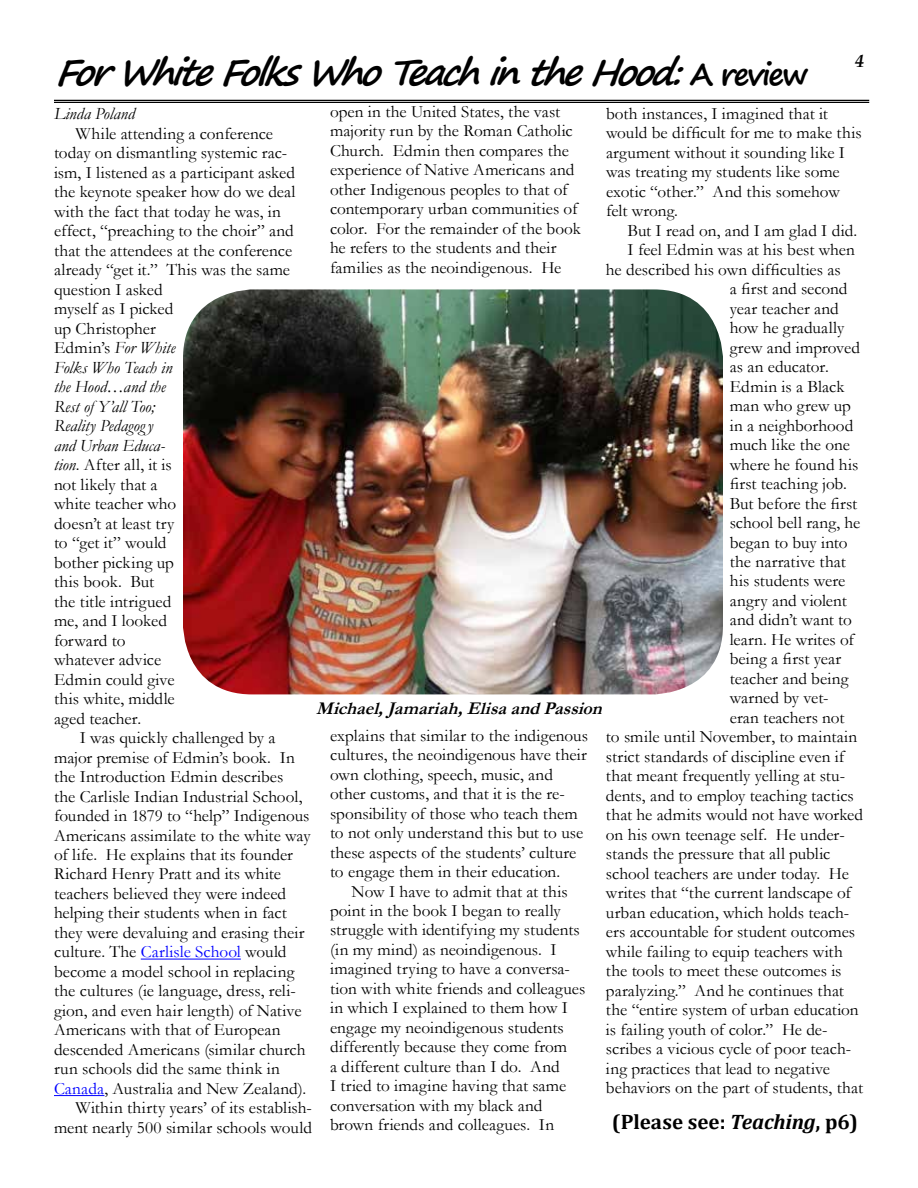
<style>
.page{position:relative;width:918px;height:1188px;background:#fff}
.page>*{position:absolute;margin:0;border:0;box-sizing:border-box;transform-origin:0 0}
.t1{font:italic 700 36px "Segoe Print";color:#000}
.t2{font:700 21px "Cambria";color:#000}
.t3{font:italic 700 18px "Garamond";color:#000}
.t4{font:italic 700 18px "Book Antiqua";color:#000}
.t5{font:17.25px/19.5px "Garamond";color:#000}
.t6{font:italic 17.25px "Garamond";letter-spacing:-.005em;color:#000}
.s1{font-style:normal;font-size:30px}
.s2{font-style:italic}
.s3{color:#00f}
</style>
<div class="page">
<hr style="left:54px;top:100px;width:815px;height:1px;background:#000">
<hr style="left:54px;top:102px;width:815px;height:1px;background:#000">
<hr style="left:141px;top:959px;width:100px;height:1px;background:#00f">
<hr style="left:54px;top:1095px;width:50px;height:1px;background:#00f">
<img style="left:183px;top:289px;width:540px;height:405px">
<h1 class="t1" style="left:56px;top:39px;width:754px">ForWhiteFolksWhoTeachintheHood:<span class="s1">A r e v i e w</span></h1>
<p class="t4" style="left:855px;top:49px;width:10px">4</p>
<p class="t5" style="left:330px;top:101px;width:252px">open in the United States, the vast majority run by the Roman Catholic Church. Edmin then compares the experience of Native Americans and other Indigenous peoples to that of contemporary urban communities of color. For the remainder of the book he refers to the students and their families as the neoindigenous. He</p>
<p class="t5" style="left:606px;top:103px;width:257px">both instances, I imagined that it would be difficult for me to make this argument without it sounding like I was treating my students like some exotic “other.” And this somehow felt wrong.</p>
<p class="t5" style="left:628px;top:220px;width:231px">But I read on, and I am glad I did.</p>
<p class="t5" style="left:628px;top:240px;width:229px">I feel Edmin was at his best when</p>
<p class="t5" style="left:606px;top:259px;width:236px">he described his own difficulties as</p>
<p class="t5" style="left:730px;top:279px;width:119px">a first and second</p>
<p class="t5" style="left:730px;top:298px;width:110px">year teacher and</p>
<p class="t5" style="left:730px;top:317px;width:116px">how he gradually</p>
<p class="t5" style="left:730px;top:337px;width:132px">grew and improved</p>
<p class="t5" style="left:730px;top:356px;width:101px">as an educator.</p>
<p class="t5" style="left:730px;top:376px;width:116px">Edmin is a Black</p>
<p class="t5" style="left:730px;top:395px;width:123px">man who grew up</p>
<p class="t5" style="left:730px;top:415px;width:125px">in a neighborhood</p>
<p class="t5" style="left:730px;top:434px;width:122px">much like the one</p>
<p class="t5" style="left:730px;top:454px;width:130px">where he found his</p>
<p class="t5" style="left:730px;top:473px;width:119px">first teaching job.</p>
<p class="t5" style="left:730px;top:493px;width:129px">But before the first</p>
<p class="t5" style="left:730px;top:512px;width:132px">school bell rang, he</p>
<p class="t5" style="left:730px;top:532px;width:119px">began to buy into</p>
<p class="t5" style="left:730px;top:551px;width:118px">the narrative that</p>
<p class="t5" style="left:730px;top:571px;width:117px">his students were</p>
<p class="t5" style="left:730px;top:590px;width:119px">angry and violent</p>
<p class="t5" style="left:730px;top:610px;width:124px">and didn’t want to</p>
<p class="t5" style="left:730px;top:629px;width:126px">learn. He writes of</p>
<p class="t5" style="left:730px;top:649px;width:113px">being a first year</p>
<p class="t5" style="left:730px;top:668px;width:120px">teacher and being</p>
<p class="t5" style="left:730px;top:688px;width:100px">warned by vet-</p>
<p class="t5" style="left:730px;top:707px;width:116px">eran teachers not</p>
<p class="t5" style="left:606px;top:727px;width:253px">to smile until November, to maintain</p>
<p class="t5" style="left:606px;top:746px;width:240px">strict standards of discipline even if</p>
<p class="t5" style="left:606px;top:766px;width:241px">that meant frequently yelling at stu-</p>
<p class="t5" style="left:606px;top:785px;width:249px">dents, and to employ teaching tactics</p>
<p class="t5" style="left:606px;top:805px;width:259px">that he admits would not have worked</p>
<p class="t5" style="left:606px;top:824px;width:240px">on his own teenage self. He under-</p>
<p class="t5" style="left:606px;top:844px;width:226px">stands the pressure that all public</p>
<p class="t5" style="left:606px;top:863px;width:244px">school teachers are under today. He</p>
<p class="t5" style="left:606px;top:883px;width:247px">writes that “the current landscape of</p>
<p class="t5" style="left:606px;top:902px;width:245px">urban education, which holds teach-</p>
<p class="t5" style="left:606px;top:922px;width:251px">ers accountable for student outcomes</p>
<p class="t5" style="left:606px;top:941px;width:238px">while failing to equip teachers with</p>
<p class="t5" style="left:606px;top:961px;width:237px">the tools to meet these outcomes is</p>
<p class="t5" style="left:606px;top:980px;width:239px">paralyzing.” And he continues that</p>
<p class="t5" style="left:606px;top:1000px;width:254px">the “entire system of urban education</p>
<p class="t5" style="left:606px;top:1019px;width:223px">is failing youth of color.” He de-</p>
<p class="t5" style="left:606px;top:1039px;width:247px">scribes a vicious cycle of poor teach-</p>
<p class="t5" style="left:606px;top:1058px;width:226px">ing practices that lead to negative</p>
<p class="t5" style="left:606px;top:1078px;width:259px">behaviors on the part of students, that</p>
<p class="t6" style="left:54px;top:102px;width:82px">Linda Poland</p>
<p class="t5" style="left:54px;top:123px;width:243px;text-indent:22px">While attending a conference today on dismantling systemic rac&shy;ism, I listened as a participant asked the keynote speaker how do we deal with the fact that today he was, in effect, “preaching to the choir” and that the attendees at the conference already “get it.” This was the same question I asked<br>myself as I picked<br>up Christopher<br>Edmin’s <span class="s2">For White<br>Folks Who Teach in<br>the Hood…and the<br>Rest of Y’all Too;<br>Reality Pedagog y<br>and Urban Educa-<br>tion</span>. After all, it is<br>not likely that a<br>white teacher who<br>doesn’t at least try<br>to “get it” would<br>bother picking up<br>this book. But<br>the title intrigued<br>me, and I looked<br>forward to<br>whatever advice<br>Edmin could give<br>this white, middle<br>aged teacher.</p>
<p class="t5" style="left:80px;top:727px;width:197px">I was quickly challenged by a</p>
<p class="t5" style="left:54px;top:747px;width:242px">major premise of Edmin’s book. In</p>
<p class="t5" style="left:54px;top:766px;width:231px">the Introduction Edmin describes</p>
<p class="t5" style="left:54px;top:786px;width:250px">the Carlisle Indian Industrial School,</p>
<p class="t5" style="left:54px;top:805px;width:257px">founded in 1879 to “help” Indigenous</p>
<p class="t5" style="left:54px;top:825px;width:258px">Americans assimilate to the white way</p>
<p class="t5" style="left:54px;top:844px;width:241px">of life. He explains that its founder</p>
<p class="t5" style="left:54px;top:864px;width:229px">Richard Henry Pratt and its white</p>
<p class="t5" style="left:54px;top:883px;width:234px">teachers believed they were indeed</p>
<p class="t5" style="left:54px;top:903px;width:234px">helping their students when in fact</p>
<p class="t5" style="left:54px;top:922px;width:252px">they were devaluing and erasing their</p>
<p class="t5" style="left:54px;top:942px;width:234px">culture. The <span class="s3">Carlisle School</span> would</p>
<p class="t5" style="left:54px;top:961px;width:242px">become a model school in replacing</p>
<p class="t5" style="left:54px;top:981px;width:243px">the cultures (ie language, dress, reli-</p>
<p class="t5" style="left:54px;top:1000px;width:249px">gion, and even hair length) of Native</p>
<p class="t5" style="left:54px;top:1020px;width:228px">Americans with that of European</p>
<p class="t5" style="left:54px;top:1039px;width:253px">descended Americans (similar church</p>
<p class="t5" style="left:54px;top:1059px;width:228px">run schools did the same think in</p>
<p class="t5" style="left:54px;top:1078px;width:254px"><span class="s3">Canada</span>, Australia and New Zealand).</p>
<p class="t5" style="left:76px;top:1098px;width:238px">Within thirty years’ of its establish-</p>
<p class="t5" style="left:54px;top:1117px;width:260px">ment nearly 500 similar schools would</p>
<p class="t3" style="left:316px;top:696px;width:294px">Michael,Jamariah,ElisaandPassion</p>
<p class="t5" style="left:330px;top:725px;width:259px">explains that similar to the indigenous cultures, the neoindigenous have their own clothing, speech, music, and other customs, and that it is the re&shy;sponsibility of those who teach them to not only understand this but to use these aspects of the students’ culture to engage them in their education.</p>
<p class="t5" style="left:330px;top:881px;width:257px;text-indent:22px">Now I have to admit that at this point in the book I began to really struggle with identifying my students (in my mind) as neoindigenous. I imagined trying to have a conversa&shy;tion with white friends and colleagues in which I explained to them how I engage my neoindigenous students differently because they come from<br>a different culture than I do. And<br>I tried to imagine having that same conversation with my black and brown friends and colleagues. In</p>
<p class="t2" style="left:612px;top:1107px;width:248px">(Please see: <span class="s2">Teaching</span>, p6)</p>
</div>
